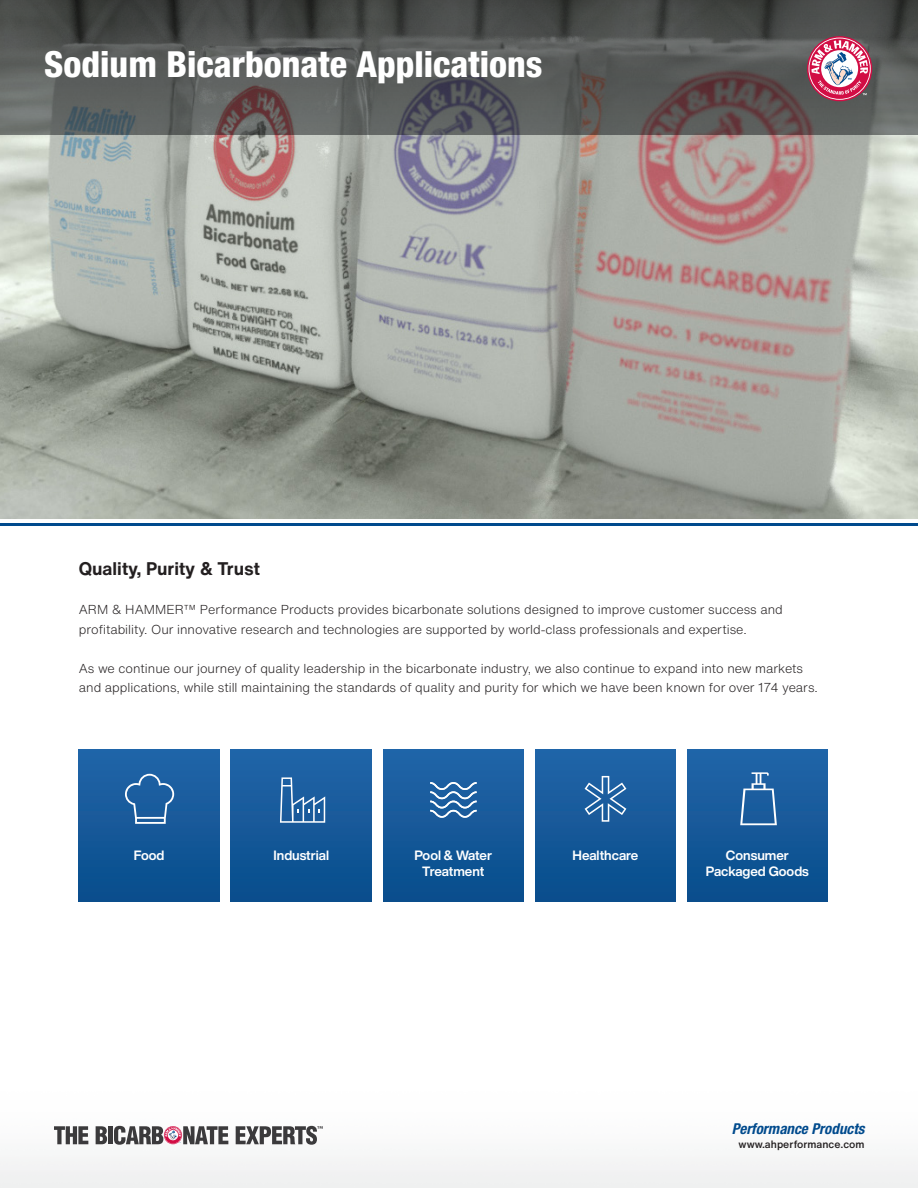
<style>
.page{position:relative;width:918px;height:1188px;background:#fff}
.page>*{position:absolute;margin:0;border:0;box-sizing:border-box;transform-origin:0 0}
.t1{font:800 condensed 36px "Helvetica Neue";color:#fff}
.t2{font:700 18px "Helvetica Now Text";color:#231f20}
.t3{font:italic 700 condensed 15px "Helvetica Neue";color:#004a8d}
.t4{font:700 13.35px/15.9px "Helvetica Now Display";color:#fff;text-align:center}
.t5{font:300 12.75px/19.5px "Helvetica Now Text";color:#231f20}
.t6{font:500 10.5px "Helvetica Now Text";color:#231f20}
</style>
<div class="page">
<svg style="left:54px;top:1126px;width:34px;height:18px"></svg>
<svg style="left:96px;top:1126px;width:11px;height:18px"></svg>
<div style="left:108px;top:1126px;width:5px;height:18px;background:#3b3a3c"></div>
<svg style="left:114px;top:1126px;width:114px;height:19px"></svg>
<svg style="left:236px;top:1126px;width:87px;height:19px"></svg>
<img style="left:0;top:135px;width:918px;height:383px">
<svg style="left:0;top:0;width:918px;height:135px;background:#555554"></svg>
<hr style="left:0;top:523px;width:918px;height:2px;background:#004a8d">
<svg style="left:809px;top:38px;width:62px;height:62px"></svg>
<div style="left:79px;top:749px;width:140px;height:153px;background:linear-gradient(to bottom,#2265a8,#084d8c)"></div>
<div style="left:231px;top:749px;width:140px;height:153px;background:linear-gradient(to bottom,#2265a8,#084d8c)"></div>
<div style="left:383px;top:749px;width:141px;height:153px;background:linear-gradient(to bottom,#2265a8,#084d8c)"></div>
<div style="left:535px;top:749px;width:141px;height:153px;background:linear-gradient(to bottom,#2265a8,#084d8c)"></div>
<div style="left:687px;top:749px;width:141px;height:153px;background:linear-gradient(to bottom,#2265a8,#084d8c)"></div>
<svg style="left:280px;top:777px;width:45px;height:46px;background:#477cb1"></svg>
<svg style="left:585px;top:776px;width:41px;height:46px;background:#467bb0"></svg>
<svg style="left:740px;top:772px;width:37px;height:53px;background:#4279af"></svg>
<svg style="left:125px;top:774px;width:49px;height:50px;background:#3b74ac"></svg>
<svg style="left:430px;top:782px;width:47px;height:36px"></svg>
<p class="t1" style="left:44px;top:42px;width:500px">Sodium Bicarbonate Applications</p>
<p class="t2" style="left:79px;top:555px;width:183px">Quality, Purity &amp; Trust</p>
<p class="t5" style="left:79px;top:599px;width:706px">ARM &amp; HAMMER™ Performance Products provides bicarbonate solutions designed to improve customer success and profitability. Our innovative research and technologies are supported by world-class professionals and expertise.</p>
<p class="t5" style="left:79px;top:658px;width:741px">As we continue our journey of quality leadership in the bicarbonate industry, we also continue to expand into new markets and applications, while still maintaining the standards of quality and purity for which we have been known for over 174 years.</p>
<p class="t4" style="left:134px;top:847px;width:32px">Food</p>
<p class="t4" style="left:273px;top:847px;width:57px">Industrial</p>
<p class="t4" style="left:414px;top:847px;width:79px">Pool &amp; Water<br>Treatment</p>
<p class="t4" style="left:573px;top:847px;width:67px">Healthcare</p>
<p class="t4" style="left:706px;top:847px;width:104px">Consumer<br>Packaged Goods</p>
<p class="t3" style="left:732px;top:1120px;width:134px">Performance Products</p>
<p class="t6" style="left:739px;top:1136px;width:127px">www.ahperformance.com</p>
</div>
